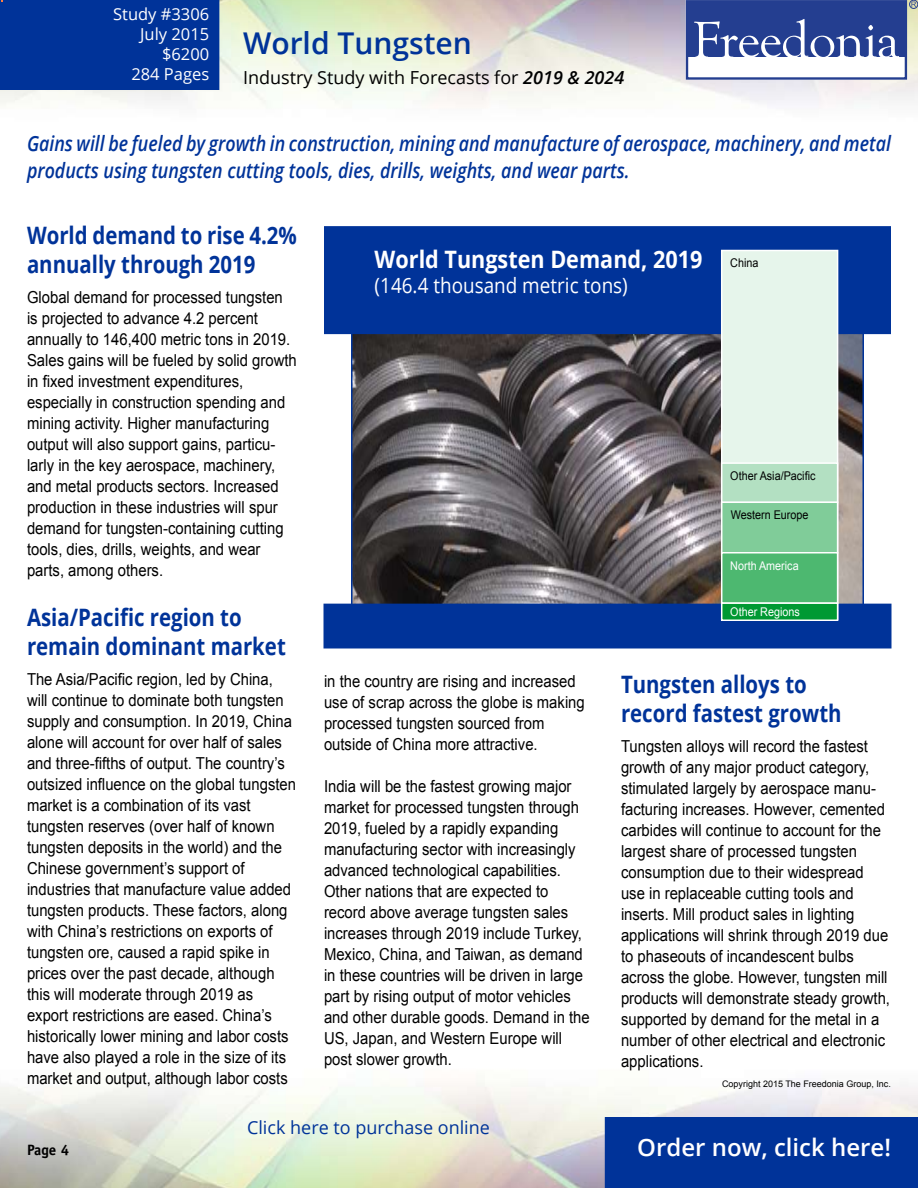
<style>
.page{position:relative;width:918px;height:1188px;background:#fff}
.page>*{position:absolute;margin:0;border:0;box-sizing:border-box;transform-origin:0 0}
.t1{font:600 30px "Open Sans";color:#039}
.t2{font:700 24px/28.8px "Open Sans";color:#039;scale:.85 1}
.t3{font:700 24px "Open Sans";color:#fff;scale:.9 1}
.t4{font:600 24px "Open Sans";color:#fff}
.t5{font:italic 600 21px/27px "Open Sans";color:#039;scale:.85 1}
.t6{font:21px "Open Sans";color:#fff;scale:.9 1}
.t7{font:18px "Open Sans";color:#000}
.t8{font:18px "Open Sans";color:#039}
.t9{font:16.5px/21px "Arial";color:#000;scale:.9 1}
.t10{font:16.5px/19.8px "Open Sans";color:#fff;text-align:right}
.t11{font:700 15px "Officina Sans";color:#000}
.t12{font:12px "Arial";color:#000;scale:.9 1}
.t13{font:12px "Arial";color:#fff;scale:.9 1}
.t14{font:9px "Arial";color:#000}
.s1{font-weight:600;font-style:italic}
</style>
<div class="page">
<div style="left:605px;top:1117px;width:313px;height:71px;background:#039"></div>
<div style="left:686px;top:0;width:221px;height:80px;border:2px solid #243e90"></div>
<div style="left:687px;top:1px;width:218px;height:56px;background:#243e90"></div>
<svg style="left:694px;top:19px;width:205px;height:38px"></svg>
<div style="left:909px;top:0;width:9px;height:9px;border:1px solid #243e90;border-radius:50%"></div>
<svg style="left:911px;top:2px;width:5px;height:5px"></svg>
<img style="left:354px;top:334px;width:507px;height:270px">
<div style="left:325px;top:227px;width:565px;height:106px;background:#039"></div>
<div style="left:324px;top:226px;width:567px;height:108px;border:2px solid #039"></div>
<div style="left:0;top:0;width:219px;height:90px;background:#039"></div>
<div style="left:324px;top:604px;width:567px;height:44px;background:#039"></div>
<div style="left:722px;top:250px;width:116px;height:369px;background:#e6f5eb"></div>
<div style="left:721px;top:250px;width:117px;height:370px;border:2px solid #fff"></div>
<div style="left:722px;top:463px;width:116px;height:39px;background:#b3e0c2"></div>
<div style="left:721px;top:462px;width:117px;height:41px;border:2px solid #fff"></div>
<div style="left:722px;top:502px;width:116px;height:51px;background:#80cc99"></div>
<div style="left:721px;top:502px;width:117px;height:52px;border:2px solid #fff"></div>
<div style="left:722px;top:553px;width:116px;height:50px;background:#4db870"></div>
<div style="left:721px;top:552px;width:117px;height:52px;border:2px solid #fff"></div>
<div style="left:722px;top:603px;width:116px;height:17px;background:#093"></div>
<div style="left:721px;top:602px;width:117px;height:19px;border:2px solid #fff"></div>
<svg style="left:62px;top:1145px;width:7px;height:10px"></svg>
<p class="t10" style="left:113px;top:4px;width:98px">Study #3306<br>July 2015 $6200<br>284 Pages</p>
<h1 class="t1" style="left:243px;top:22px;width:230px">World Tungsten</h1>
<p class="t7" style="left:243px;top:65px;width:383px">Industry Study with Forecasts for <span class="s1">2019 &amp; 2024</span></p>
<p class="t5" style="left:27px;top:130px;width:1018px">Gains will be fueled by growth in construction, mining and manufacture of aerospace, machinery, and metal products using tungsten cutting tools, dies, drills, weights, and wear parts.</p>
<h2 class="t2" style="left:27px;top:221px;width:319px">World demand to rise 4.2% annually through 2019</h2>
<p class="t9" style="left:27px;top:287px;width:301px">Global demand for processed tungsten is projected to advance 4.2 percent annually to 146,400 metric tons in 2019.<br>Sales gains will be fueled by solid growth in fixed investment expenditures, especially in construction spending and mining activity. Higher manufacturing output will also support gains, particu&shy;larly in the key aerospace, machinery, and metal products sectors. Increased production in these industries will spur demand for tungsten-containing cutting tools, dies, drills, weights, and wear parts, among others.</p>
<h2 class="t2" style="left:27px;top:602px;width:306px">Asia/Pacific region to remain dominant market</h2>
<p class="t9" style="left:27px;top:669px;width:301px">The Asia/Pacific region, led by China, will continue to dominate both tungsten supply and consumption. In 2019, China alone will account for over half of sales and three-fifths of output. The country’s outsized influence on the global tungsten market is a combination of its vast tungsten reserves (over half of known tungsten deposits in the world) and the Chinese government’s support of industries that manufacture value added tungsten products. These factors, along with China’s restrictions on exports of tungsten ore, caused a rapid spike in prices over the past decade, although this will moderate through 2019 as export restrictions are eased. China’s historically lower mining and labor costs have also played a role in the size of its market and output, although labor costs</p>
<p class="t9" style="left:324px;top:671px;width:291px">in the country are rising and increased use of scrap across the globe is making processed tungsten sourced from outside of China more attractive.</p>
<h2 class="t3" style="left:375px;top:242px;width:366px">World Tungsten Demand, 2019</h2>
<p class="t6" style="left:375px;top:271px;width:283px">(146.4 thousand metric tons)</p>
<p class="t12" style="left:730px;top:255px;width:33px">China</p>
<p class="t12" style="left:730px;top:468px;width:96px">Other Asia/Pacific</p>
<p class="t12" style="left:731px;top:507px;width:88px">Western Europe</p>
<p class="t13" style="left:730px;top:558px;width:78px">North America</p>
<p class="t13" style="left:730px;top:604px;width:79px">Other Regions</p>
<h2 class="t2" style="left:621px;top:670px;width:261px">Tungsten alloys to record fastest growth</h2>
<p class="t9" style="left:621px;top:736px;width:300px">Tungsten alloys will record the fastest growth of any major product category, stimulated largely by aerospace manu&shy;facturing increases. However, cemented carbides will continue to account for the largest share of processed tungsten consumption due to their widespread use in replaceable cutting tools and inserts. Mill product sales in lighting applications will shrink through 2019 due to phaseouts of incandescent bulbs across the globe. However, tungsten mill products will demonstrate steady growth, supported by demand for the metal in a number of other electrical and electronic applications.</p>
<p class="t14" style="left:722px;top:1077px;width:170px">Copyright 2015 The Freedonia Group, Inc.</p>
<p class="t9" style="left:324px;top:776px;width:297px">India will be the fastest growing major market for processed tungsten through 2019, fueled by a rapidly expanding manufacturing sector with increasingly advanced technological capabilities.<br>Other nations that are expected to record above average tungsten sales increases through 2019 include Turkey, Mexico, China, and Taiwan, as demand in these countries will be driven in large part by rising output of motor vehicles and other durable goods. Demand in the US, Japan, and Western Europe will post slower growth.</p>
<p class="t8" style="left:247px;top:1115px;width:244px">Click here to purchase online</p>
<p class="t11" style="left:27px;top:1140px;width:31px">Page</p>
<h2 class="t4" style="left:637px;top:1131px;width:255px">Order now, click here!</h2>
</div>
